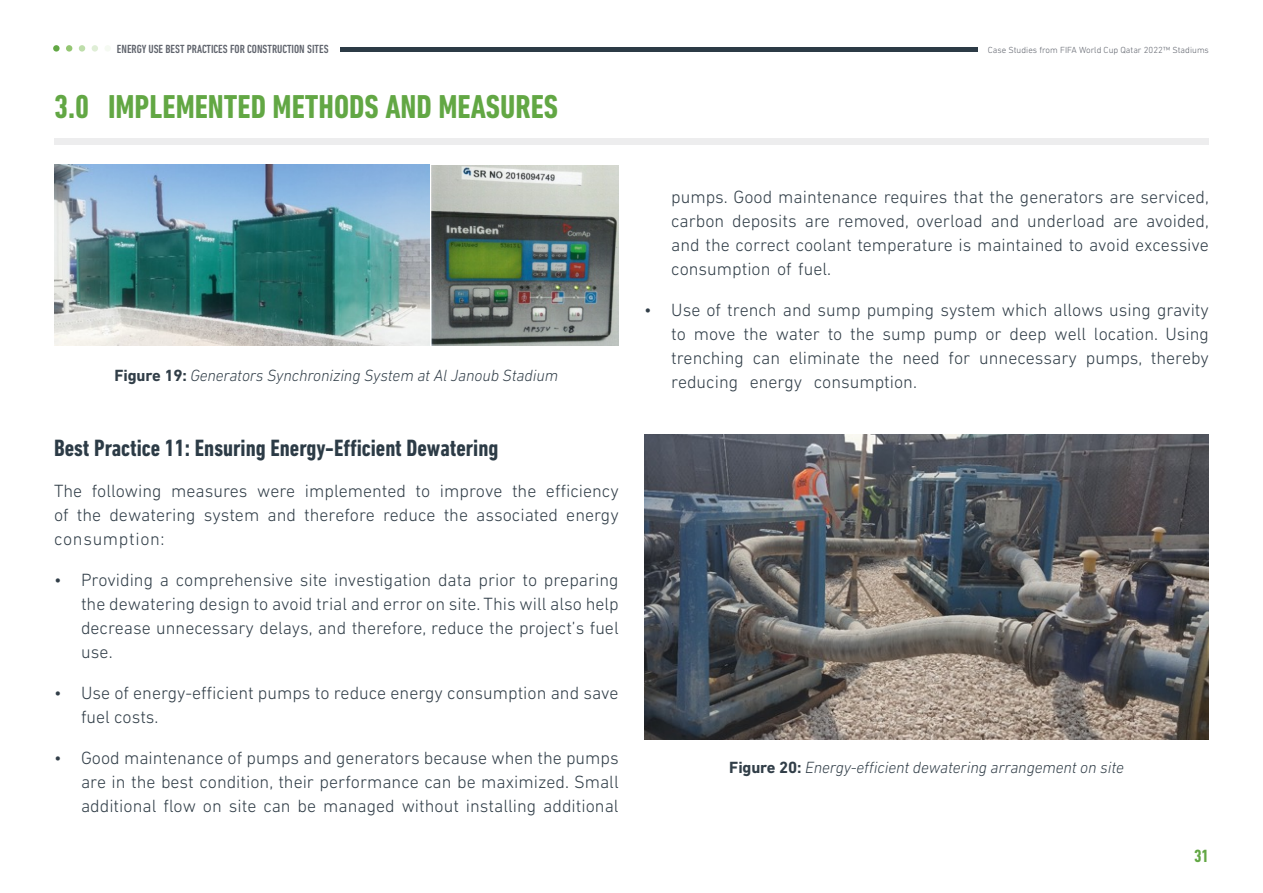
<style>
.page{position:relative;width:1263px;height:893px;background:#fff}
.page>*{position:absolute;margin:0;border:0;box-sizing:border-box;transform-origin:0 0}
.t1{font:700 condensed 33.75px "DIN Next LT Pro";color:#62a744}
.t2{font:700 condensed 24px "DIN Next LT Pro";color:#2c3b46}
.t3{font:300 18px/24px "DIN Next LT Pro";color:#313e48;text-align:justify}
.t4{font:700 condensed 18px "DIN Next LT Pro";color:#62a744}
.t5{font:italic 300 16.5px "DIN Next LT Pro";letter-spacing:-.01em;color:#313e48}
.t6{font:500 condensed 12px "DIN Next LT Pro";color:#60646d}
.t7{font:300 9px "DIN Next LT Pro";color:#60646d}
.s1{font-weight:700;font-style:normal}
</style>
<div class="page">
<div style="left:340px;top:47px;width:638px;height:5px;background:#2c3b46"></div>
<div style="left:53px;top:45px;width:7px;height:7px;background:#62a744;border-radius:50%"></div>
<div style="left:66px;top:45px;width:6px;height:7px;background:#94c672;border-radius:50%"></div>
<div style="left:79px;top:45px;width:6px;height:7px;background:#bedeab;border-radius:50%"></div>
<div style="left:92px;top:45px;width:6px;height:7px;background:#dfeed6;border-radius:50%"></div>
<div style="left:104px;top:45px;width:7px;height:7px;background:#f5faf2;border-radius:50%"></div>
<div style="left:54px;top:138px;width:1155px;height:7px;background:#ededee"></div>
<img style="left:54px;top:164px;width:375px;height:181px">
<img style="left:432px;top:166px;width:187px;height:179px">
<img style="left:644px;top:434px;width:565px;height:306px">
<p class="t6" style="left:117px;top:42px;width:213px">ENERGY USE BEST PRACTICES FOR CONSTRUCTION SITES</p>
<h1 class="t1" style="left:54px;top:88px;width:506px">3.0 IMPLEMENTED METHODS AND MEASURES</h1>
<p class="t7" style="left:988px;top:45px;width:223px">Case Studies from FIFA World Cup Qatar 2022™ Stadiums</p>
<p class="t5" style="left:115px;top:366px;width:445px"><span class="s1">Figure 19:</span> Generators Synchronizing System at Al Janoub Stadium</p>
<h2 class="t2" style="left:54px;top:434px;width:446px">Best Practice 11: Ensuring Energy-Efficient Dewatering</h2>
<p class="t3" style="left:54px;top:479px;width:566px">The following measures were implemented to improve the efficiency of the dewatering system and therefore reduce the associated energy consumption:</p>
<p class="t3" style="left:81px;top:568px;width:539px;text-indent:-27px">• Providing a comprehensive site investigation data prior to preparing the dewatering design to avoid trial and error on site. This will also help decrease unnecessary delays, and therefore, reduce the project’s fuel use.</p>
<p class="t3" style="left:81px;top:681px;width:539px;text-indent:-27px">• Use of energy-efficient pumps to reduce energy consumption and save fuel costs.</p>
<p class="t3" style="left:81px;top:746px;width:539px;text-indent:-27px">• Good maintenance of pumps and generators because when the pumps are in the best condition, their performance can be maximized. Small additional flow on site can be managed without installing additional</p>
<p class="t3" style="left:671px;top:184px;width:539px">pumps. Good maintenance requires that the generators are serviced, carbon deposits are removed, overload and underload are avoided, and the correct coolant temperature is maintained to avoid excessive consumption of fuel.</p>
<p class="t3" style="left:671px;top:297px;width:539px;text-indent:-27px">• Use of trench and sump pumping system which allows using gravity to move the water to the sump pump or deep well location. Using trenching can eliminate the need for unnecessary pumps, thereby reducing energy consumption.</p>
<p class="t5" style="left:729px;top:758px;width:396px"><span class="s1">Figure 20:</span> Energy-efficient dewatering arrangement on site</p>
<p class="t4" style="left:1194px;top:845px;width:16px">31</p>
</div>
